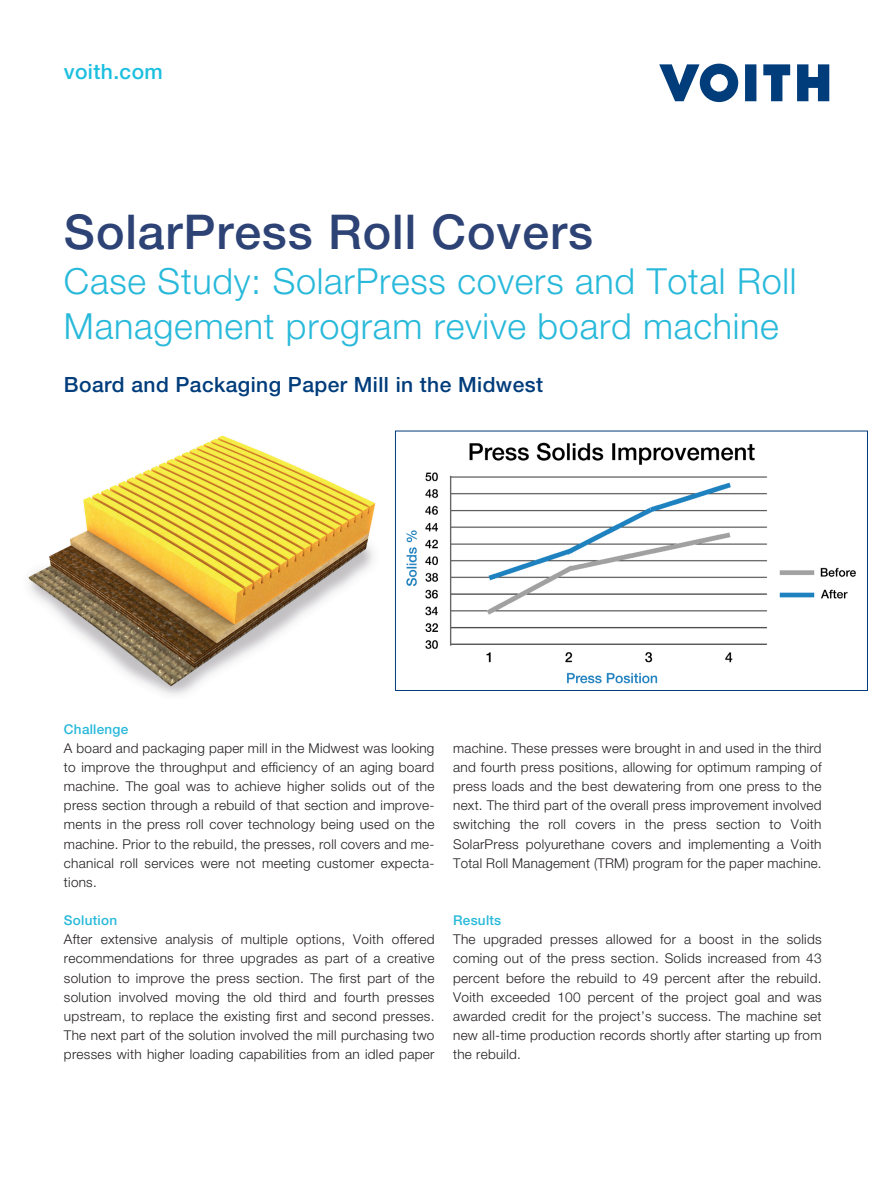
<style>
.page{position:relative;width:893px;height:1191px;background:#fff}
.page>*{position:absolute;margin:0;border:0;box-sizing:border-box;transform-origin:0 0}
.t1{font:500 48px "Helvetica Neue LT Pro";letter-spacing:.02em;color:#2d4275}
.t2{font:300 36px "Helvetica Neue LT Pro";letter-spacing:.02em;color:#28b9da}
.t3{font:500 21px "Helvetica Neue LT Pro";letter-spacing:.02em;color:#013c7b}
.t4{font:500 21px "Helvetica Neue LT Pro";letter-spacing:.02em;color:#1cbfdf}
.Introtext_9pt{font:300 13.5px/19.2px "Helvetica Neue LT Pro";letter-spacing:.02em;color:#231f20;text-align:justify}
.Introtext_9pt-2{font:500 13.5px "Helvetica Neue LT Pro";letter-spacing:.02em;color:#28b9da}
</style>
<div class="page">
<img style="left:28px;top:435px;width:348px;height:260px">
<img style="left:406px;top:442px;width:450px;height:242px">
<div style="left:395px;top:430px;width:473px;height:261px;border:1px solid #013c7b"></div>
<svg style="left:659px;top:64px;width:79px;height:38px"></svg>
<svg style="left:745px;top:64px;width:11px;height:37px"></svg>
<svg style="left:763px;top:64px;width:27px;height:37px"></svg>
<svg style="left:797px;top:64px;width:32px;height:37px"></svg>
<p class="t4" style="left:64px;top:59px;width:101px">voith.com</p>
<p class="t1" style="left:64px;top:203px;width:530px">SolarPress Roll Covers</p>
<p class="t2" style="left:64px;top:259px;width:734px">Case Study: SolarPress covers and Total Roll</p>
<p class="t2" style="left:64px;top:304px;width:716px">Management program revive board machine</p>
<p class="t3" style="left:64px;top:372px;width:481px">Board and Packaging Paper Mill in the Midwest</p>
<p class="Introtext_9pt-2" style="left:64px;top:721px;width:66px">Challenge</p>
<p class="Introtext_9pt" style="left:64px;top:738px;width:372px">A board and packaging paper mill in the Midwest was looking to improve the throughput and efficiency of an aging board machine. The goal was to achieve higher solids out of the press section through a rebuild of that section and improve&shy;ments in the press roll cover technology being used on the machine. Prior to the rebuild, the presses, roll covers and me&shy;chanical roll services were not meeting customer expecta&shy;tions.</p>
<p class="Introtext_9pt-2" style="left:64px;top:912px;width:55px">Solution</p>
<p class="Introtext_9pt" style="left:64px;top:929px;width:372px">After extensive analysis of multiple options, Voith offered recommendations for three upgrades as part of a creative solution to improve the press section. The first part of the solution involved moving the old third and fourth presses upstream, to replace the existing first and second presses.<br>The next part of the solution involved the mill purchasing two presses with higher loading capabilities from an idled paper</p>
<p class="Introtext_9pt" style="left:453px;top:738px;width:370px">machine. These presses were brought in and used in the third and fourth press positions, allowing for optimum ramping of press loads and the best dewatering from one press to the next. The third part of the overall press improvement involved switching the roll covers in the press section to Voith SolarPress polyurethane covers and implementing a Voith Total Roll Management (TRM) program for the paper machine.</p>
<p class="Introtext_9pt-2" style="left:453px;top:912px;width:50px">Results</p>
<p class="Introtext_9pt" style="left:453px;top:929px;width:370px">The upgraded presses allowed for a boost in the solids coming out of the press section. Solids increased from 43 percent before the rebuild to 49 percent after the rebuild.<br>Voith exceeded 100 percent of the project goal and was awarded credit for the project’s success. The machine set new all-time production records shortly after starting up from the rebuild.</p>
</div>
